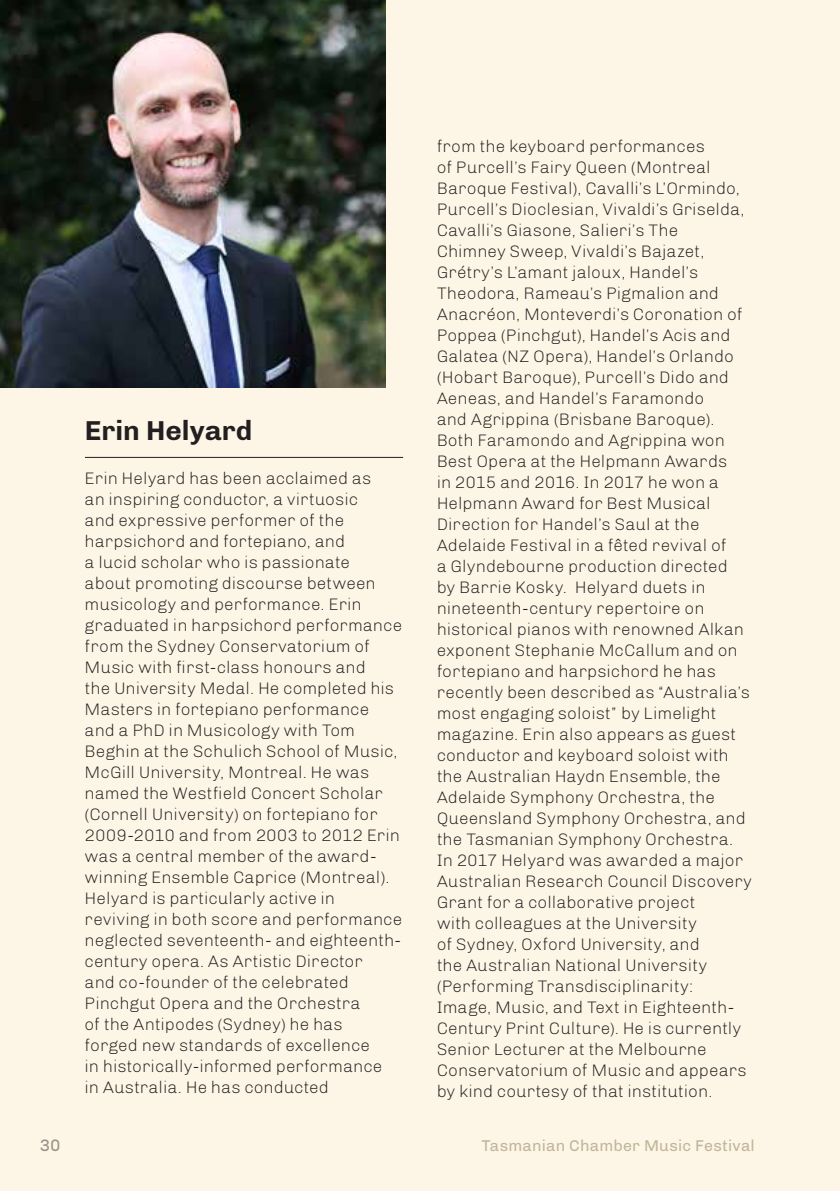
<style>
.page{position:relative;width:840px;height:1191px;background:#fff}
.page>*{position:absolute;margin:0;border:0;box-sizing:border-box;transform-origin:0 0}
.t1{font:700 28px "Chivo";letter-spacing:.005em;color:#231f20}
.t2{font:300 17px/21px "Chivo";letter-spacing:.005em;color:#231f20}
.t3{font:17px "Chivo";color:#9e928a}
.t4{font:16px "Chivo";letter-spacing:.015em;color:#c2b59b}
</style>
<div class="page">
<div style="left:0;top:0;width:839px;height:1191px;background:#fdf6e6"></div>
<img style="left:0;top:0;width:386px;height:387px">
<hr style="left:85px;top:457px;width:318px;height:1px;background:#231f20">
<h1 class="t1" style="left:85px;top:414px;width:169px">Erin Helyard</h1>
<p class="t2" style="left:85px;top:467px;width:319px">Erin Helyard has been acclaimed as<br>an inspiring conductor, a virtuosic<br>and expressive performer of the harpsichord and fortepiano, and<br>a lucid scholar who is passionate<br>about promoting discourse between musicology and performance. Erin graduated in harpsichord performance from the Sydney Conservatorium of Music with first-class honours and<br>the University Medal. He completed his Masters in fortepiano performance and a PhD in Musicology with Tom Beghin at the Schulich School of Music, McGill University, Montreal. He was named the Westfield Concert Scholar (Cornell University) on fortepiano for 2009-2010 and from 2003 to 2012 Erin was a central member of the award&shy;winning Ensemble Caprice (Montreal).<br>Helyard is particularly active in reviving in both score and performance neglected seventeenth- and eighteenth&shy;century opera. As Artistic Director<br>and co-founder of the celebrated Pinchgut Opera and the Orchestra<br>of the Antipodes (Sydney) he has<br>forged new standards of excellence<br>in historically-informed performance<br>in Australia. He has conducted</p>
<p class="t2" style="left:437px;top:135px;width:316px">from the keyboard performances<br>of Purcell’s Fairy Queen (Montreal Baroque Festival), Cavalli’s L’Ormindo, Purcell’s Dioclesian, Vivaldi’s Griselda, Cavalli’s Giasone, Salieri’s The<br>Chimney Sweep, Vivaldi’s Bajazet, Grétry’s L’amant jaloux, Handel’s Theodora, Rameau’s Pigmalion and Anacréon, Monteverdi’s Coronation of Poppea (Pinchgut), Handel’s Acis and Galatea (NZ Opera), Handel’s Orlando (Hobart Baroque), Purcell’s Dido and Aeneas, and Handel’s Faramondo<br>and Agrippina (Brisbane Baroque).<br>Both Faramondo and Agrippina won Best Opera at the Helpmann Awards<br>in 2015 and 2016. In 2017 he won a Helpmann Award for Best Musical Direction for Handel’s Saul at the Adelaide Festival in a fêted revival of<br>a Glyndebourne production directed<br>by Barrie Kosky. Helyard duets in nineteenth-century repertoire on historical pianos with renowned Alkan exponent Stephanie McCallum and on fortepiano and harpsichord he has recently been described as “Australia’s most engaging soloist” by Limelight magazine. Erin also appears as guest conductor and keyboard soloist with the Australian Haydn Ensemble, the Adelaide Symphony Orchestra, the Queensland Symphony Orchestra, and the Tasmanian Symphony Orchestra.<br>In 2017 Helyard was awarded a major Australian Research Council Discovery Grant for a collaborative project<br>with colleagues at the University<br>of Sydney, Oxford University, and<br>the Australian National University (Performing Transdisciplinarity:<br>Image, Music, and Text in Eighteenth-Century Print Culture). He is currently Senior Lecturer at the Melbourne Conservatorium of Music and appears by kind courtesy of that institution.</p>
<p class="t3" style="left:40px;top:1135px;width:22px">30</p>
<p class="t4" style="left:481px;top:1136px;width:274px">Tasmanian Chamber Music Festival</p>
</div>
